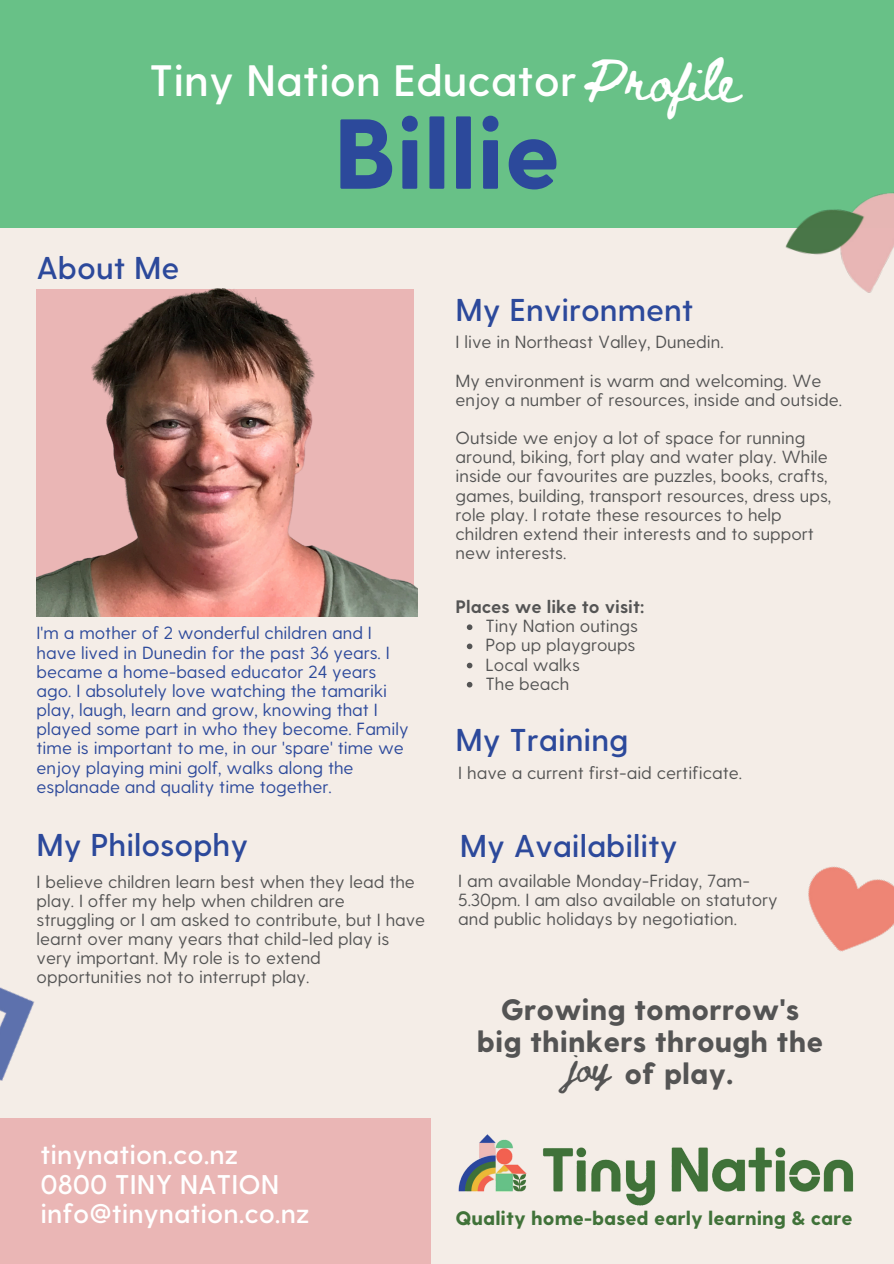
<style>
.page{position:relative;width:894px;height:1264px;background:#fff}
.page>*{position:absolute;margin:0;border:0;box-sizing:border-box;transform-origin:0 0}
.t1{font:800 99.15px "Greycliff CF";color:#2c499b}
.t2{font:600 43.8px "Greycliff CF";color:#fff}
.t3{font:43.8px "Beth Ellen";color:#fff}
.t4{font:600 31.5px "Greycliff CF";color:#2c499b}
.t5{font:29.7px "Beth Ellen";color:#545454}
.t6{font:800 29.55px "Greycliff CF";color:#545454}
.t7{font:600 27px "Greycliff CF";color:#fff}
.t8{font:800 19.65px "Greycliff CF";color:#407239}
.t9{font:700 18px "Greycliff CF";color:#545454}
.t10{font:17.55px/19.2px "Greycliff CF";color:#545454}
.t11{font:17.55px/19.2px "Greycliff CF";color:#2c499b}
</style>
<div class="page">
<div style="left:0;top:0;width:893px;height:1263px;background:#f4ede7"></div>
<div style="left:0;top:0;width:893px;height:227px;background:#68c187"></div>
<img style="left:777px;top:192px;width:116px;height:101px">
<img style="left:0;top:987px;width:34px;height:94px">
<div style="left:0;top:1118px;width:430px;height:145px;background:#eab6b5"></div>
<img style="left:458px;top:1134px;width:396px;height:72px">
<img style="left:808px;top:866px;width:85px;height:86px">
<img style="left:37px;top:289px;width:380px;height:327px">
<svg style="left:466px;top:624px;width:6px;height:6px"></svg>
<svg style="left:466px;top:643px;width:6px;height:6px"></svg>
<svg style="left:466px;top:662px;width:6px;height:6px"></svg>
<svg style="left:466px;top:682px;width:6px;height:5px"></svg>
<p class="t2" style="left:149px;top:52px;width:428px">Tiny Nation Educator</p>
<p class="t3" style="left:583px;top:60px;width:157px">Profile</p>
<p class="t1" style="left:333px;top:89px;width:229px">Billie</p>
<p class="t4" style="left:37px;top:247px;width:144px">About Me</p>
<p class="t11" style="left:37px;top:622px;width:373px">I'm a mother of 2 wonderful children and I have lived in Dunedin for the past 36 years. I became a home-based educator 24 years ago. I absolutely love watching the tamariki play, laugh, learn and grow, knowing that I played some part in who they become. Family time is important to me, in our 'spare' time we enjoy playing mini golf, walks along the esplanade and quality time together.</p>
<p class="t4" style="left:37px;top:823px;width:213px">My Philosophy</p>
<p class="t10" style="left:37px;top:870px;width:390px">I believe children learn best when they lead the play. I offer my help when children are struggling or I am asked to contribute, but I have learnt over many years that child-led play is very important. My role is to extend opportunities not to interrupt play.</p>
<p class="t7" style="left:40px;top:1137px;width:199px">tinynation.co.nz</p>
<p class="t7" style="left:40px;top:1166px;width:240px">0800 TINY NATION</p>
<p class="t7" style="left:40px;top:1195px;width:270px">info@tinynation.co.nz</p>
<p class="t4" style="left:455px;top:289px;width:239px">My Environment</p>
<p class="t10" style="left:455px;top:331px;width:269px">I live in Northeast Valley, Dunedin.</p>
<p class="t10" style="left:455px;top:370px;width:388px">My environment is warm and welcoming. We enjoy a number of resources, inside and outside.</p>
<p class="t10" style="left:455px;top:427px;width:377px">Outside we enjoy a lot of space for running around, biking, fort play and water play. While inside our favourites are puzzles, books, crafts, games, building, transport resources, dress ups, role play. I rotate these resources to help children extend their interests and to support new interests.</p>
<p class="t9" style="left:455px;top:595px;width:190px">Places we like to visit:</p>
<p class="t10" style="left:485px;top:615px;width:154px">Tiny Nation outings</p>
<p class="t10" style="left:485px;top:634px;width:151px">Pop up playgroups</p>
<p class="t10" style="left:485px;top:653px;width:96px">Local walks</p>
<p class="t10" style="left:485px;top:673px;width:86px">The beach</p>
<p class="t4" style="left:455px;top:719px;width:174px">My Training</p>
<p class="t10" style="left:458px;top:762px;width:285px">I have a current first-aid certificate.</p>
<p class="t4" style="left:459px;top:825px;width:219px">My Availability</p>
<p class="t10" style="left:458px;top:869px;width:321px">I am available Monday-Friday, 7am-<br>5.30pm. I am also available on statutory and public holidays by negotiation.</p>
<p class="t6" style="left:500px;top:989px;width:300px">Growing tomorrow's</p>
<p class="t6" style="left:477px;top:1022px;width:348px">big thinkers through the</p>
<p class="t5" style="left:569px;top:1053px;width:42px">joy</p>
<p class="t6" style="left:624px;top:1054px;width:110px">of play.</p>
<p class="t8" style="left:455px;top:1205px;width:398px">Quality home-based early learning &amp; care</p>
</div>
